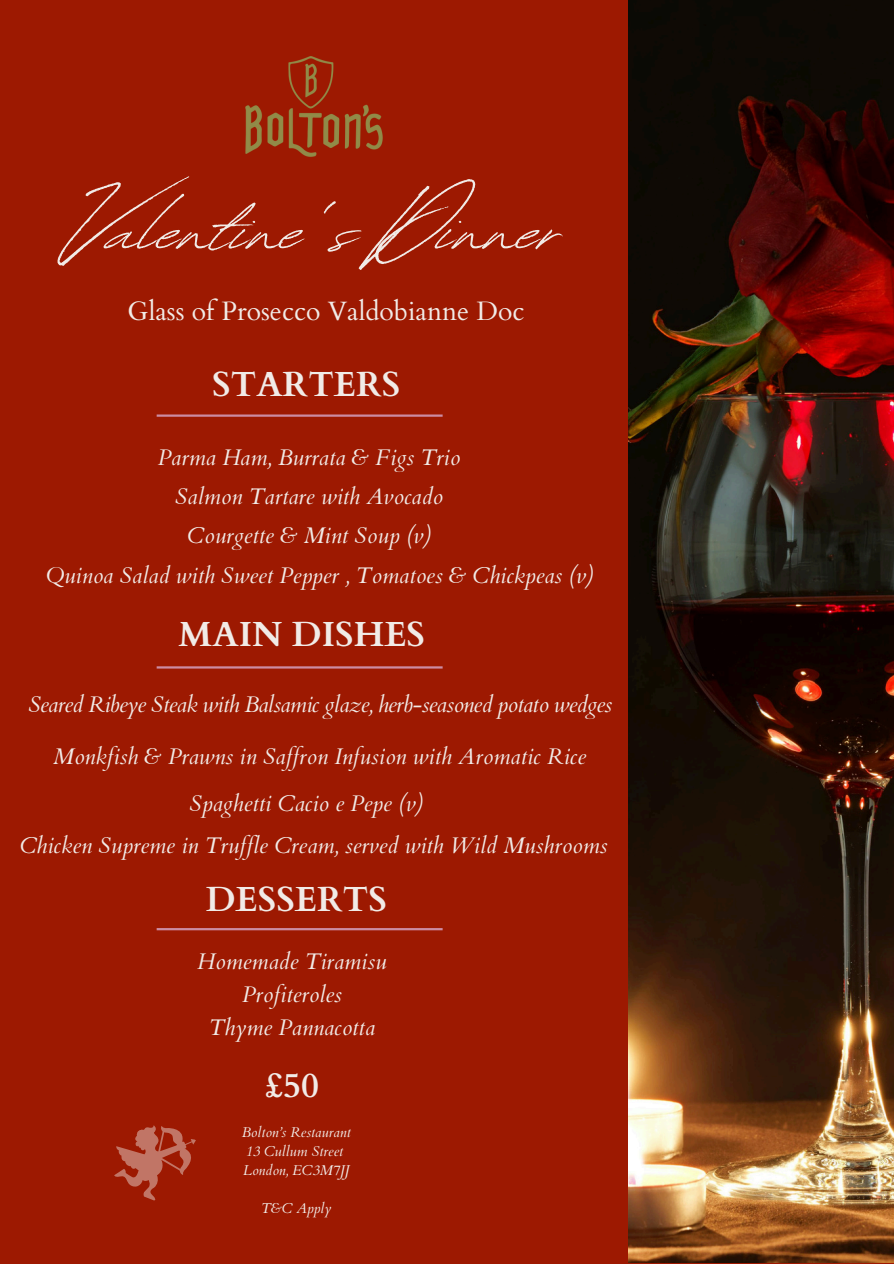
<style>
.page{position:relative;width:894px;height:1264px;background:#fff}
.page>*{position:absolute;margin:0;border:0;box-sizing:border-box;transform-origin:0 0}
.t1{font:108.6px "Revive 80 Signature";color:#f1ebe7}
.t2{font:700 34.8px "Cardo";color:#f1ebe7}
.t3{font:26.55px "Cardo";color:#f1ebe7}
.t4{font:italic 22.65px "Cardo";color:#f1ebe7}
.t5{font:italic 22.65px "Cardo";letter-spacing:-.03em;color:#f1ebe7}
.t6{font:italic 14.25px "Cardo";color:#f1ebe7}
</style>
<div class="page">
<div style="left:0;top:0;width:893px;height:1263px;background:#9d1901"></div>
<hr style="left:157px;top:414px;width:285px;height:3px;background:#cc8ca3">
<hr style="left:157px;top:666px;width:285px;height:2px;background:#cc8ca3">
<hr style="left:157px;top:928px;width:285px;height:2px;background:#cc8ca3">
<img style="left:245px;top:56px;width:138px;height:101px">
<svg style="left:114px;top:1125px;width:82px;height:76px"></svg>
<img style="left:628px;top:0;width:265px;height:1262px">
<h4 class="t1" style="left:65px;top:147px;width:499px">Valentine ‘s Dinner</h4>
<h2 class="t3" style="left:128px;top:294px;width:398px">Glass of Prosecco Valdobianne Doc</h2>
<h4 class="t2" style="left:212px;top:361px;width:189px">STARTERS</h4>
<h4 class="t4" style="left:158px;top:442px;width:304px">Parma Ham, Burrata &amp; Figs Trio</h4>
<h4 class="t4" style="left:175px;top:481px;width:269px">Salmon Tartare with Avocado</h4>
<h4 class="t4" style="left:187px;top:520px;width:245px">Courgette &amp; Mint Soup (v)</h4>
<h4 class="t4" style="left:46px;top:560px;width:548px">Quinoa Salad with Sweet Pepper , Tomatoes &amp; Chickpeas (v)</h4>
<h4 class="t2" style="left:178px;top:611px;width:248px">MAIN DISHES</h4>
<h4 class="t5" style="left:28px;top:689px;width:585px">Seared Ribeye Steak with Balsamic glaze, herb-seasoned potato wedges</h4>
<h4 class="t4" style="left:53px;top:741px;width:534px">Monkfish &amp; Prawns in Saf ron Infusion with Aromatic Rice</h4>
<h4 class="t4" style="left:189px;top:788px;width:235px">Spaghetti Cacio e Pepe (v)</h4>
<h4 class="t4" style="left:20px;top:830px;width:589px">Chicken Supreme in Truf le Cream, served with Wild Mushrooms</h4>
<h2 class="t2" style="left:205px;top:876px;width:183px">DESSERTS</h2>
<p class="t4" style="left:197px;top:946px;width:191px">Homemade Tiramisu</p>
<h2 class="t4" style="left:242px;top:979px;width:101px">Profiteroles</h2>
<p class="t4" style="left:209px;top:1012px;width:168px">Thyme Pannacotta</p>
<p class="t2" style="left:264px;top:1062px;width:56px">£50</p>
<p class="t6" style="left:242px;top:1122px;width:110px">Bolton’s Restaurant</p>
<h1 class="t6" style="left:245px;top:1141px;width:99px">13 Cullum Street</h1>
<h3 class="t6" style="left:243px;top:1160px;width:108px">London, EC3M7JJ</h3>
<h2 class="t6" style="left:261px;top:1198px;width:72px">T&amp;C Apply</h2>
</div>
